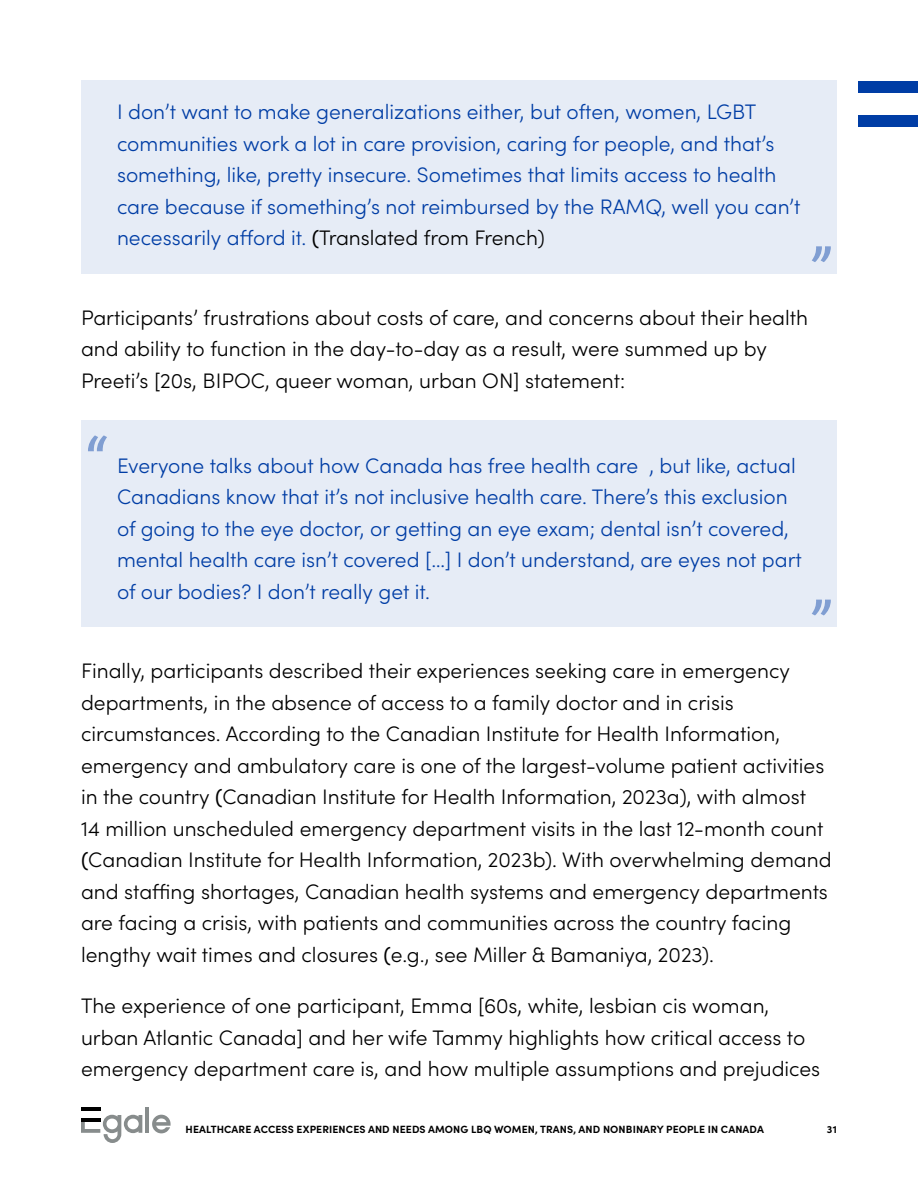
<style>
.page{position:relative;width:918px;height:1188px;background:#fff}
.page>*{position:absolute;margin:0;border:0;box-sizing:border-box;transform-origin:0 0}
.Quote_mark_right{font:700 54px "Sofia Pro";color:#809ed2}
.Quote_mark_left{font:700 54px "Sofia Pro";color:#809ed2}
.Body{font:300 21px/31.5px "Sofia Pro";color:#000}
.Emphasis_body{font:300 21px/31.5px "Sofia Pro";color:#003da5}
.t1{font:700 10.5px "Sofia Pro";letter-spacing:.01em;color:#000}
.s1{font-weight:400;color:#000}
.s2{color:#000}
.s3{font-weight:400}
</style>
<div class="page">
<hr style="left:146px;top:1107px;width:3px;height:26px;background:#878c8c">
<svg style="left:152px;top:1115px;width:19px;height:18px"></svg>
<hr style="left:81px;top:1107px;width:19px;height:4px;background:#000">
<svg style="left:81px;top:1115px;width:61px;height:28px"></svg>
<div style="left:858px;top:81px;width:60px;height:12px;background:#003da5"></div>
<div style="left:858px;top:115px;width:60px;height:12px;background:#003da5"></div>
<div style="left:81px;top:80px;width:756px;height:180px;background:#e6ecf6"></div>
<div style="left:81px;top:221px;width:756px;height:53px;background:#e6ecf6"></div>
<div style="left:81px;top:420px;width:756px;height:36px;background:#e6ecf6"></div>
<div style="left:81px;top:433px;width:756px;height:180px;background:#e6ecf6"></div>
<div style="left:81px;top:575px;width:756px;height:52px;background:#e6ecf6"></div>
<p class="Emphasis_body" style="left:117px;top:95px;width:685px">I don’t want to make generalizations either, but often, women, LGBT communities work a lot in care provision, caring for people, and that’s something, like, pretty insecure. Sometimes that limits access to health care because if something’s not reimbursed by the RAMQ, well you can’t necessarily afford it. <span class="s1">(</span><span class="s2">Translated from French)</span></p>
<p class="Quote_mark_right" style="left:810px;top:224px;width:24px">”</p>
<p class="Body" style="left:81px;top:300px;width:729px">Participants’ frustrations about costs of care, and concerns about their health and ability to function in the day-to-day as a result, were summed up by<br>Preeti’s [20s, BIPOC, queer woman, urban ON] statement:</p>
<p class="Quote_mark_left" style="left:86px;top:413px;width:24px">“</p>
<p class="Emphasis_body" style="left:117px;top:448px;width:686px">Everyone talks about how Canada has free health care , but like, actual Canadians know that it’s not inclusive health care. There’s this exclusion of going to the eye doctor, or getting an eye exam; dental isn’t covered, mental health care isn’t covered […] I don’t understand, are eyes not part of our bodies? I don’t really get it.</p>
<p class="Quote_mark_right" style="left:810px;top:577px;width:24px">”</p>
<p class="Body" style="left:81px;top:654px;width:752px">Finally, participants described their experiences seeking care in emergency departments, in the absence of access to a family doctor and in crisis circumstances. According to the Canadian Institute for Health Information, emergency and ambulatory care is one of the largest-volume patient activities in the country <span class="s3">(</span>Canadian Institute for Health Information, 2023a), with almost<br>14 million unscheduled emergency department visits in the last 12-month count <span class="s3">(</span>Canadian Institute for Health Information, 2023b). With overwhelming demand and staffing shortages, Canadian health systems and emergency departments are facing a crisis, with patients and communities across the country facing lengthy wait times and closures <span class="s3">(</span>e.g., see Miller &amp; Bamaniya, 2023).</p>
<p class="Body" style="left:81px;top:989px;width:741px">The experience of one participant, Emma [60s, white, lesbian cis woman, urban Atlantic Canada] and her wife Tammy highlights how critical access to emergency department care is, and how multiple assumptions and prejudices</p>
<p class="t1" style="left:186px;top:1121px;width:580px">HEALTHCARE ACCESS EXPERIENCES AND NEEDS AMONG LBQ WOMEN, TRANS, AND NONBINARY PEOPLE IN CANADA</p>
<p class="t1" style="left:827px;top:1121px;width:12px">31</p>
</div>
